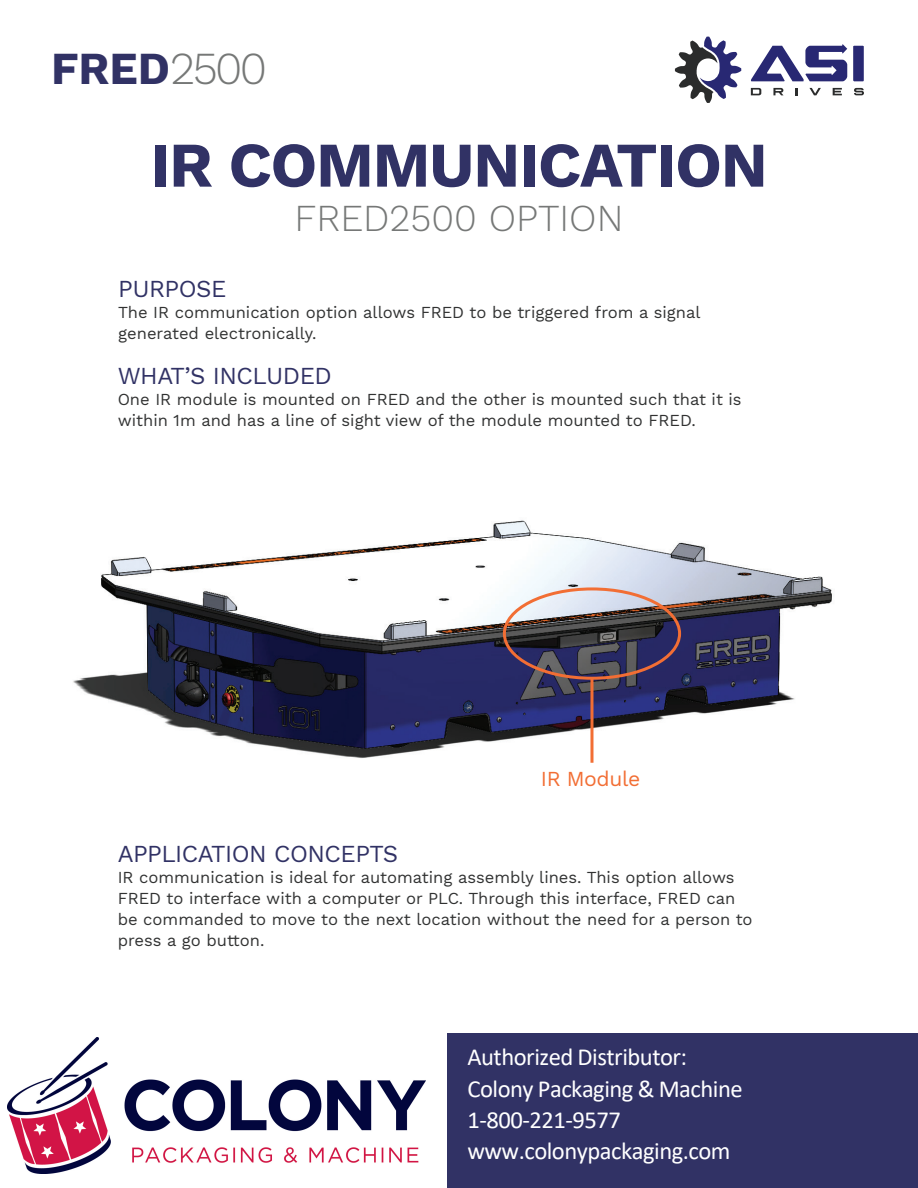
<style>
.page{position:relative;width:918px;height:1188px;background:#fff}
.page>*{position:absolute;margin:0;border:0;box-sizing:border-box;transform-origin:0 0}
.t1{font:700 63.6px "Work Sans";letter-spacing:-.02em;color:#313265}
.t2{font:700 45px "Work Sans";color:#313265}
.t3{font:300 37.5px "Work Sans";color:#767877}
.t4{font:24.6px/31.3px "Calibri";letter-spacing:-.02em;color:#fff}
.t5{font:24px "Work Sans";letter-spacing:-.02em;color:#313265}
.t6{font:21px "Work Sans";letter-spacing:-.02em;color:#f26e34}
.t7{font:16.5px/21px "Work Sans";color:#313232}
.s1{font-weight:300;color:#767877}
</style>
<div class="page">
<img style="left:73px;top:520px;width:759px;height:243px">
<svg style="left:675px;top:37px;width:66px;height:66px"></svg>
<svg style="left:853px;top:46px;width:11px;height:35px"></svg>
<svg style="left:751px;top:88px;width:10px;height:7px"></svg>
<svg style="left:773px;top:88px;width:11px;height:7px"></svg>
<svg style="left:796px;top:88px;width:2px;height:7px"></svg>
<svg style="left:809px;top:88px;width:12px;height:7px"></svg>
<svg style="left:833px;top:88px;width:9px;height:7px"></svg>
<svg style="left:854px;top:88px;width:10px;height:7px"></svg>
<svg style="left:751px;top:44px;width:96px;height:37px"></svg>
<div style="left:503px;top:587px;width:178px;height:93px;border:3px solid #f26e34;border-radius:50%"></div>
<hr style="left:590px;top:678px;width:3px;height:85px;background:#f26e34">
<div style="left:447px;top:1033px;width:471px;height:155px;background:#313265"></div>
<img style="left:7px;top:1038px;width:418px;height:136px">
<h2 class="t2" style="left:51px;top:42px;width:218px">FRED<span class="s1">2500</span></h2>
<h1 class="t1" style="left:150px;top:128px;width:619px">IR COMMUNICATION</h1>
<h3 class="t3" style="left:295px;top:196px;width:330px">FRED2500 OPTION</h3>
<h3 class="t5" style="left:118px;top:274px;width:110px">PURPOSE</h3>
<p class="t7" style="left:118px;top:302px;width:584px">The IR communication option allows FRED to be triggered from a signal generated electronically.</p>
<h3 class="t5" style="left:118px;top:362px;width:216px">WHAT’S INCLUDED</h3>
<p class="t7" style="left:118px;top:390px;width:625px">One IR module is mounted on FRED and the other is mounted such that it is within 1m and has a line of sight view of the module mounted to FRED.</p>
<p class="t6" style="left:541px;top:767px;width:101px">IR Module</p>
<h3 class="t5" style="left:118px;top:839px;width:282px">APPLICATION CONCEPTS</h3>
<p class="t7" style="left:118px;top:867px;width:636px">IR communication is ideal for automating assembly lines. This option allows FRED to interface with a computer or PLC. Through this interface, FRED can be commanded to move to the next location without the need for a person to press a go button.</p>
<h3 class="t4" style="left:467px;top:1041px;width:277px">Authorized Distributor:<br>Colony Packaging &amp; Machine<br>1-800-221-9577 www.colonypackaging.com</h3>
</div>
